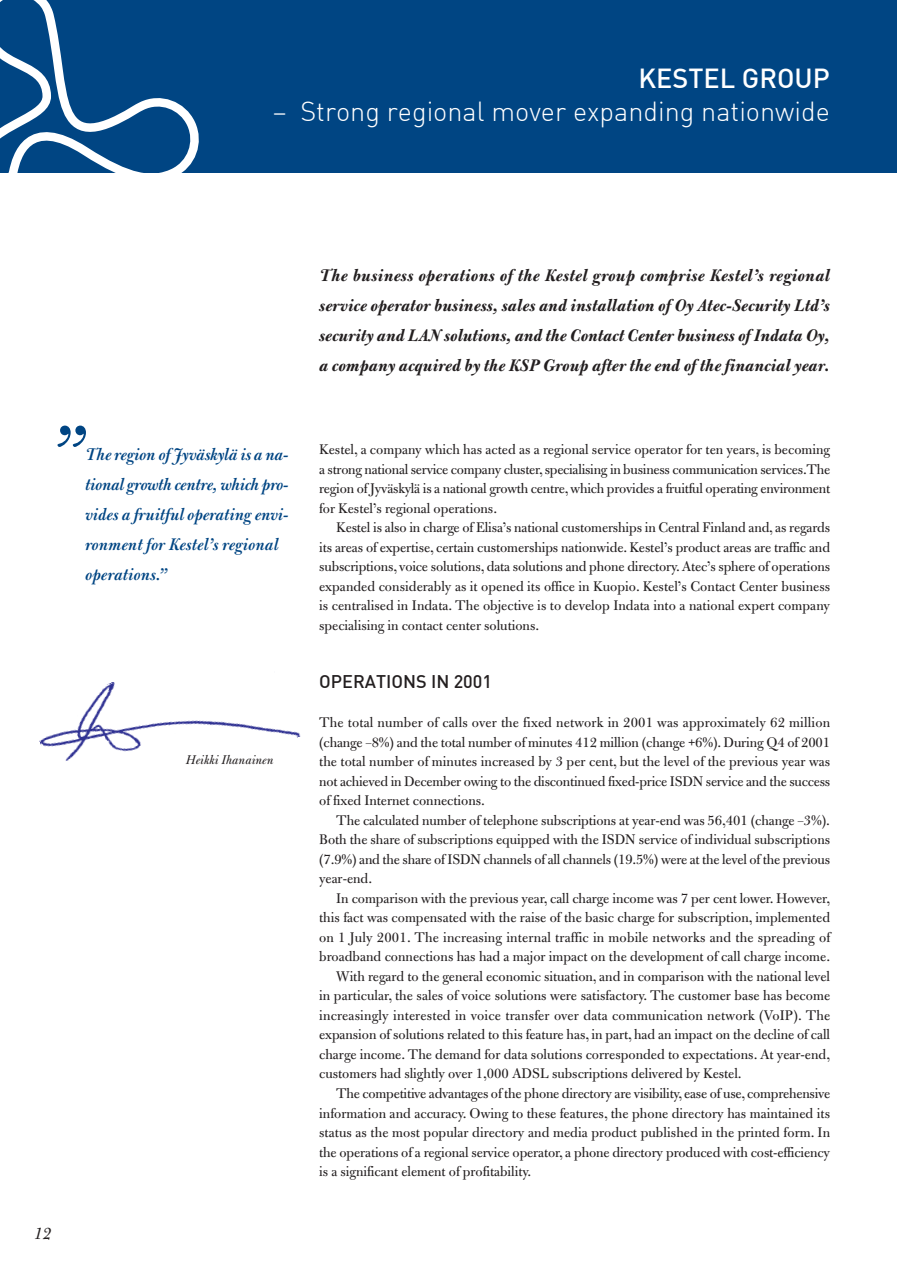
<style>
.page{position:relative;width:897px;height:1265px;background:#fff}
.page>*{position:absolute;margin:0;border:0;box-sizing:border-box;transform-origin:0 0}
.t1{font:italic 600 72px "Bulmer";color:#004583}
.t2{font:27px "DIN Light Alternate";color:#fff}
.t3{font:500 27px "DIN";color:#fff}
.t4{font:italic 700 18px/30px "Bulmer";color:#231f20;text-align:justify}
.t5{font:italic 600 18px/30px "Bulmer";letter-spacing:-.01em;color:#004583}
.t6{font:500 18px "DIN";color:#231f20}
.t7{font:italic 18px "Bulmer";color:#231f20}
.t8{font:15px/19.5px "Bulmer";color:#231f20;text-align:justify}
.t9{font:italic 13.5px "Bulmer";color:#231f20}
</style>
<div class="page">
<img style="left:39px;top:682px;width:262px;height:79px">
<div style="left:0;top:0;width:896px;height:173px;background:#004583"></div>
<svg style="left:0;top:0;width:199px;height:173px"></svg>
<h2 class="t3" style="left:638px;top:61px;width:193px">KESTEL GROUP</h2>
<h2 class="t2" style="left:272px;top:95px;width:558px">– Strong regional mover expanding nationwide</h2>
<h1 class="t1" style="left:49px;top:424px;width:34px">”</h1>
<p class="t5" style="left:85px;top:441px;width:205px">The region of Jyväskylä is a na&shy;tional growth centre, which pro&shy;vides a fruitful operating envi&shy;ronment for Kestel’s regional operations.”</p>
<p class="t9" style="left:186px;top:754px;width:89px">Heikki Ihanainen</p>
<p class="t7" style="left:34px;top:1226px;width:19px">12</p>
<p class="t4" style="left:319px;top:262px;width:512px">The business operations of the Kestel group comprise Kestel’s regional service operator business, sales and installation of Oy Atec-Security Ltd’s security and LAN solutions, and the Contact Center business of Indata Oy, a company acquired by the KSP Group after the end of the financial year.</p>
<p class="t8" style="left:319px;top:441px;width:512px">Kestel, a company which has acted as a regional service operator for ten years, is becoming a strong national service company cluster, specialising in business communication services.The region of Jyväskylä is a national growth centre, which provides a fruitful operating environment for Kestel’s regional operations.</p>
<p class="t8" style="left:319px;top:519px;width:512px;text-indent:17px">Kestel is also in charge of Elisa’s national customerships in Central Finland and, as regards its areas of expertise, certain customerships nationwide. Kestel’s product areas are traffic and subscriptions, voice solutions, data solutions and phone directory. Atec’s sphere of operations expanded considerably as it opened its office in Kuopio. Kestel’s Contact Center business is centralised in Indata. The objective is to develop Indata into a national expert company specialising in contact center solutions.</p>
<p class="t6" style="left:319px;top:670px;width:174px">OPERATIONS IN 2001</p>
<p class="t8" style="left:319px;top:714px;width:512px">The total number of calls over the fixed network in 2001 was approximately 62 million (change –8%) and the total number of minutes 412 million (change +6%). During Q4 of 2001 the total number of minutes increased by 3 per cent, but the level of the previous year was not achieved in December owing to the discontinued fixed-price ISDN service and the success of fixed Internet connections.</p>
<p class="t8" style="left:319px;top:811px;width:512px;text-indent:17px">The calculated number of telephone subscriptions at year-end was 56,401 (change –3%).<br>Both the share of subscriptions equipped with the ISDN service of individual subscriptions (7.9%) and the share of ISDN channels of all channels (19.5%) were at the level of the previous year-end.</p>
<p class="t8" style="left:336px;top:889px;width:495px">In comparison with the previous year, call charge income was 7 per cent lower. However,</p>
<p class="t8" style="left:319px;top:909px;width:512px">this fact was compensated with the raise of the basic charge for subscription, implemented</p>
<p class="t8" style="left:319px;top:928px;width:512px">on 1 July 2001. The increasing internal traffic in mobile networks and the spreading of</p>
<p class="t8" style="left:319px;top:948px;width:512px">broadband connections has had a major impact on the development of call charge income.</p>
<p class="t8" style="left:336px;top:967px;width:495px">With regard to the general economic situation, and in comparison with the national level</p>
<p class="t8" style="left:319px;top:987px;width:512px">in particular, the sales of voice solutions were satisfactory. The customer base has become</p>
<p class="t8" style="left:319px;top:1006px;width:512px">increasingly interested in voice transfer over data communication network (VoIP). The</p>
<p class="t8" style="left:319px;top:1026px;width:512px">expansion of solutions related to this feature has, in part, had an impact on the decline of call</p>
<p class="t8" style="left:319px;top:1045px;width:512px">charge income. The demand for data solutions corresponded to expectations. At year-end,</p>
<p class="t8" style="left:319px;top:1065px;width:424px">customers had slightly over 1,000 ADSL subscriptions delivered by Kestel.</p>
<p class="t8" style="left:336px;top:1084px;width:495px">The competitive advantages of the phone directory are visibility, ease of use, comprehensive</p>
<p class="t8" style="left:319px;top:1104px;width:512px">information and accuracy. Owing to these features, the phone directory has maintained its</p>
<p class="t8" style="left:319px;top:1123px;width:512px">status as the most popular directory and media product published in the printed form. In</p>
<p class="t8" style="left:319px;top:1143px;width:512px">the operations of a regional service operator, a phone directory produced with cost-efficiency</p>
<p class="t8" style="left:319px;top:1162px;width:213px">is a significant element of profitability.</p>
</div>
